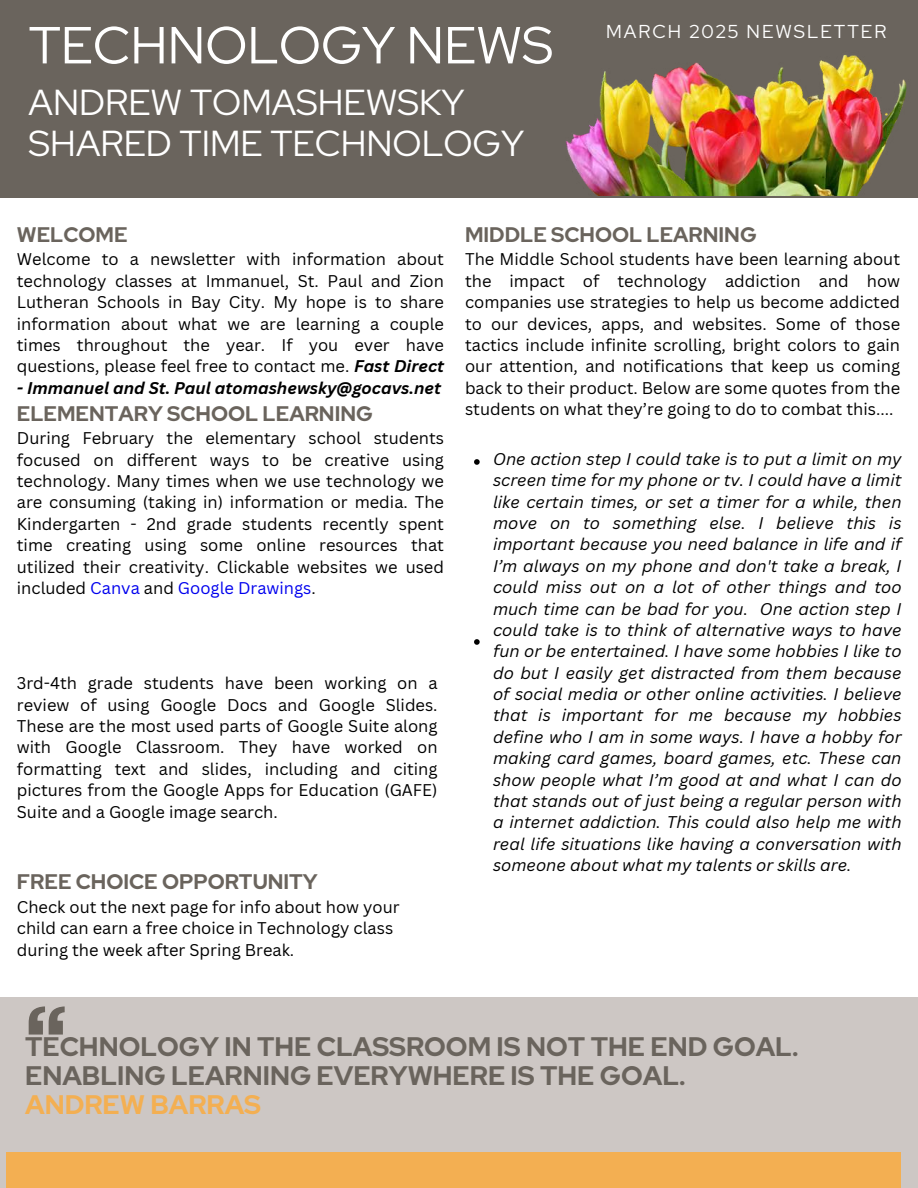
<style>
.page{position:relative;width:918px;height:1188px;background:#fff}
.page>*{position:absolute;margin:0;border:0;box-sizing:border-box;transform-origin:0 0}
.t1{font:52.05px "Red Hat Display";color:#fff}
.t2{font:36px/40.5px "Red Hat Display";color:#fff}
.t3{font:700 26.7px/29.2px "Red Hat Display";color:#6a645d}
.t4{font:700 26.7px "Red Hat Display";color:#f3af52}
.t5{font:700 21px "Red Hat Display";color:#6a645d}
.t6{font:18.6px "Red Hat Display";letter-spacing:.11em;color:#fff}
.t7{font:16.5px/21.3px "Canva Sans";color:#000;text-align:justify}
.t8{font:italic 16.5px/21.3px "Canva Sans";color:#000;text-align:justify}
.t9{font:italic 700 16.5px "Canva Sans";color:#000}
.s1{font-weight:700;font-style:italic}
.s2{color:#00e}
</style>
<div class="page">
<div style="left:0;top:0;width:918px;height:197px;background:#6a645d"></div>
<div style="left:0;top:998px;width:918px;height:190px;background:#cdc7c4"></div>
<div style="left:6px;top:1153px;width:894px;height:35px;background:#f3af52"></div>
<svg style="left:29px;top:1006px;width:36px;height:29px"></svg>
<img style="left:565px;top:55px;width:342px;height:140px">
<svg style="left:474px;top:459px;width:6px;height:6px"></svg>
<svg style="left:474px;top:639px;width:6px;height:6px"></svg>
<h1 class="t1" style="left:29px;top:10px;width:526px">TECHNOLOGY NEWS</h1>
<h2 class="t2" style="left:29px;top:82px;width:497px">ANDREW TOMASHEWSKY<br>SHARED TIME TECHNOLOGY</h2>
<p class="t6" style="left:606px;top:20px;width:282px">MARCH 2025 NEWSLETTER</p>
<p class="t5" style="left:17px;top:220px;width:112px">WELCOME</p>
<p class="t7" style="left:17px;top:248px;width:429px">Welcome to a newsletter with information about technology classes at Immanuel, St. Paul and Zion Lutheran Schools in Bay City. My hope is to share information about what we are learning a couple times throughout the year. If you ever have questions, please feel free to contact me. <span class="s1">Fast Direct</span></p>
<p class="t9" style="left:17px;top:376px;width:426px">- Immanuel and St. Paul atomashewsky@gocavs.net</p>
<p class="t5" style="left:17px;top:399px;width:357px">ELEMENTARY SCHOOL LEARNING</p>
<p class="t7" style="left:17px;top:427px;width:429px">During February the elementary school students focused on different ways to be creative using technology. Many times when we use technology we are consuming (taking in) information or media. The Kindergarten - 2nd grade students recently spent time creating using some online resources that utilized their creativity. Clickable websites we used included <span class="s2">Canva</span> and <span class="s2">Google Drawings</span>.</p>
<p class="t7" style="left:17px;top:672px;width:422px">3rd-4th grade students have been working on a review of using Google Docs and Google Slides.<br>These are the most used parts of Google Suite along with Google Classroom. They have worked on formatting text and slides, including and citing pictures from the Google Apps for Education (GAFE)<br>Suite and a Google image search.</p>
<p class="t5" style="left:17px;top:868px;width:302px">FREE CHOICE OPPORTUNITY</p>
<p class="t7" style="left:17px;top:896px;width:384px;text-align:left">Check out the next page for info about how your child can earn a free choice in Technology class during the week after Spring Break.</p>
<p class="t5" style="left:465px;top:220px;width:293px">MIDDLE SCHOOL LEARNING</p>
<p class="t7" style="left:465px;top:248px;width:437px">The Middle School students have been learning about the impact of technology addiction and how companies use strategies to help us become addicted to our devices, apps, and websites. Some of those tactics include infinite scrolling, bright colors to gain our attention, and notifications that keep us coming back to their product. Below are some quotes from the students on what they’re going to do to combat this....</p>
<p class="t8" style="left:493px;top:448px;width:410px">One action step I could take is to put a limit on my screen time for my phone or tv. I could have a limit like certain times, or set a timer for a while, then move on to something else. I believe this is important because you need balance in life and if I’m always on my phone and don't take a break, I could miss out on a lot of other things and too much time can be bad for you. One action step I could take is to think of alternative ways to have fun or be entertained. I have some hobbies I like to do but I easily get distracted from them because of social media or other online activities. I believe that is important for me because my hobbies define who I am in some ways. I have a hobby for making card games, board games, etc. These can show people what I’m good at and what I can do that stands out of just being a regular person with a internet addiction. This could also help me with real life situations like having a conversation with someone about what my talents or skills are.</p>
<h3 class="t3" style="left:25px;top:1032px;width:775px">TECHNOLOGY IN THE CLASSROOM IS NOT THE END GOAL.<br>ENABLING LEARNING EVERYWHERE IS THE GOAL.</h3>
<h3 class="t4" style="left:25px;top:1087px;width:238px">ANDREW BARRAS</h3>
</div>
